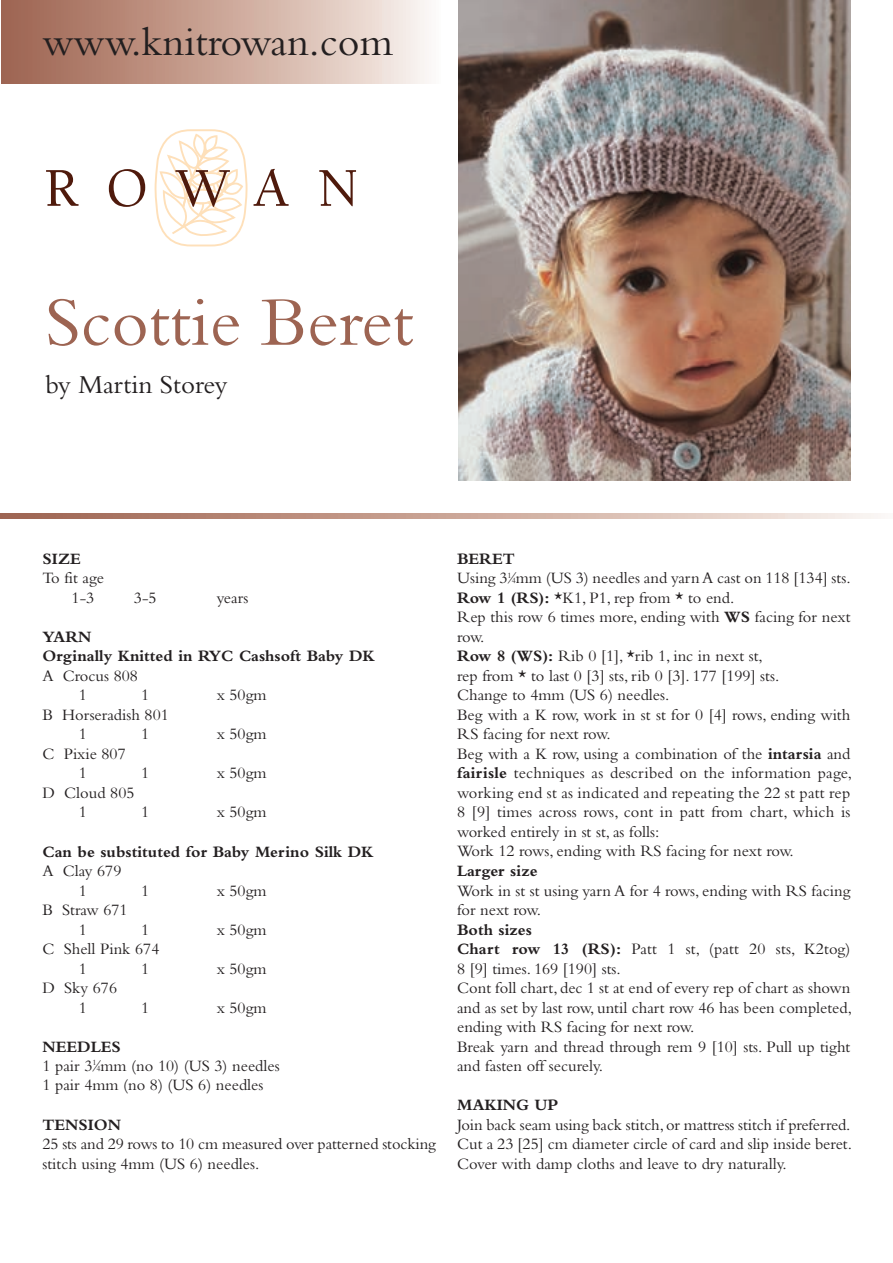
<style>
.page{position:relative;width:893px;height:1263px;background:#fff}
.page>*{position:absolute;margin:0;border:0;box-sizing:border-box;transform-origin:0 0}
.t1{font:72px "Bembo Std";color:#9d6452}
.t2{font:42px "Bembo Std";color:#231f20}
.t3{font:27px "Bembo Std";color:#231f20}
.t4{font:16.5px/19.5px "Bembo Std";color:#231f20}
.t5{font:700 16.5px/19.5px "Bembo Std";color:#231f20}
.s1{font-weight:700}
.s2{font-size:8.25px}
</style>
<div class="page">
<svg style="left:46px;top:170px;width:33px;height:36px"></svg>
<svg style="left:109px;top:169px;width:36px;height:38px"></svg>
<svg style="left:154px;top:129px;width:94px;height:118px"></svg>
<svg style="left:254px;top:169px;width:35px;height:37px"></svg>
<svg style="left:319px;top:170px;width:37px;height:36px"></svg>
<img style="left:459px;top:0;width:391px;height:480px">
<div style="left:1px;top:0;width:440px;height:83px;background:linear-gradient(to right,#9c5e49,#fbf3ee)"></div>
<svg style="left:0;top:514px;width:881px;height:5px;background:#caa699"></svg>
<h2 class="t2" style="left:43px;top:27px;width:352px">www.knitrowan.com</h2>
<h1 class="t1" style="left:45px;top:296px;width:370px">Scottie Beret</h1>
<h3 class="t3" style="left:45px;top:375px;width:184px">by Martin Storey</h3>
<p class="t5" style="left:43px;top:549px;width:40px">SIZE</p>
<p class="t4" style="left:72px;top:570px;width:34px;text-indent:-29px">To fit age<br>1-3</p>
<p class="t4" style="left:134px;top:589px;width:24px">3-5</p>
<p class="t4" style="left:217px;top:589px;width:33px">years</p>
<p class="t5" style="left:43px;top:627px;width:334px">YARN<br>Orginally Knitted in RYC Cashsoft Baby DK</p>
<p class="t4" style="left:79px;top:667px;width:60px;text-indent:-36px">A Crocus 808<br>1</p>
<p class="t4" style="left:141px;top:687px;width:10px">1</p>
<p class="t4" style="left:217px;top:687px;width:51px">x 50gm</p>
<p class="t4" style="left:79px;top:706px;width:91px;text-indent:-36px">B Horseradish 801<br>1</p>
<p class="t4" style="left:141px;top:726px;width:10px">1</p>
<p class="t4" style="left:217px;top:726px;width:51px">x 50gm</p>
<p class="t4" style="left:43px;top:746px;width:85px;text-align:center">C Pixie 807<br>1</p>
<p class="t4" style="left:141px;top:765px;width:10px">1</p>
<p class="t4" style="left:217px;top:765px;width:51px">x 50gm</p>
<p class="t4" style="left:79px;top:785px;width:57px;text-indent:-36px">D Cloud 805<br>1</p>
<p class="t4" style="left:141px;top:804px;width:10px">1</p>
<p class="t4" style="left:217px;top:804px;width:51px">x 50gm</p>
<p class="t5" style="left:43px;top:841px;width:332px">Can be substituted for Baby Merino Silk DK</p>
<p class="t4" style="left:43px;top:863px;width:80px;text-align:center">A Clay 679<br>1</p>
<p class="t4" style="left:141px;top:882px;width:10px">1</p>
<p class="t4" style="left:217px;top:882px;width:51px">x 50gm</p>
<p class="t4" style="left:43px;top:902px;width:87px;text-align:center">B Straw 671<br>1</p>
<p class="t4" style="left:141px;top:921px;width:10px">1</p>
<p class="t4" style="left:217px;top:921px;width:51px">x 50gm</p>
<p class="t4" style="left:79px;top:941px;width:82px;text-indent:-36px">C Shell Pink 674<br>1</p>
<p class="t4" style="left:141px;top:960px;width:10px">1</p>
<p class="t4" style="left:217px;top:960px;width:51px">x 50gm</p>
<p class="t4" style="left:43px;top:980px;width:76px;text-align:center">D Sky 676<br>1</p>
<p class="t4" style="left:141px;top:999px;width:10px">1</p>
<p class="t4" style="left:217px;top:999px;width:51px">x 50gm</p>
<p class="t4" style="left:43px;top:1038px;width:239px"><span class="s1">NEEDLES<br></span>1 pair 3<sup>1</sup>⁄<span class="s2">4</span>mm (no 10) (US 3) needles<br>1 pair 4mm (no 8) (US 6) needles</p>
<p class="t5" style="left:43px;top:1114px;width:80px">TENSION</p>
<p class="t4" style="left:43px;top:1135px;width:395px">25 sts and 29 rows to 10 cm measured over patterned stocking stitch using 4mm (US 6) needles.</p>
<p class="t4" style="left:457px;top:550px;width:396px"><span class="s1">BERET<br></span>Using 3<sup>1</sup>⁄<span class="s2">4</span>mm (US 3) needles and yarn A cast on 118 [134] sts.<br><span class="s1">Row 1 (RS):</span> *K1, P1, rep from * to end.<br>Rep this row 6 times more, ending with <span class="s1">WS</span> facing for next row.<br><span class="s1">Row 8 (WS):</span> Rib 0 [1], *rib 1, inc in next st,<br>rep from * to last 0 [3] sts, rib 0 [3]. 177 [199] sts.<br>Change to 4mm (US 6) needles.<br>Beg with a K row, work in st st for 0 [4] rows, ending with RS facing for next row.<br>Beg with a K row, using a combination of the <span class="s1">intarsia</span> and <span class="s1">fairisle</span> techniques as described on the information page, working end st as indicated and repeating the 22 st patt rep 8 [9] times across rows, cont in patt from chart, which is worked entirely in st st, as folls:<br>Work 12 rows, ending with RS facing for next row.</p>
<p class="t5" style="left:457px;top:861px;width:82px">Larger size</p>
<p class="t4" style="left:457px;top:882px;width:395px">Work in st st using yarn A for 4 rows, ending with RS facing for next row.</p>
<p class="t4" style="left:457px;top:921px;width:396px"><span class="s1">Both sizes<br>Chart row 13 (RS):</span> Patt 1 st, (patt 20 sts, K2tog)<br>8 [9] times. 169 [190] sts.<br>Cont foll chart, dec 1 st at end of every rep of chart as shown and as set by last row, until chart row 46 has been completed, ending with RS facing for next row.<br>Break yarn and thread through rem 9 [10] sts. Pull up tight and fasten off securely.</p>
<p class="t5" style="left:457px;top:1095px;width:102px">MAKING UP</p>
<p class="t4" style="left:457px;top:1116px;width:396px;text-align:justify">Join back seam using back stitch, or mattress stitch if preferred.<br>Cut a 23 [25] cm diameter circle of card and slip inside beret.<br>Cover with damp cloths and leave to dry naturally.</p>
</div>
